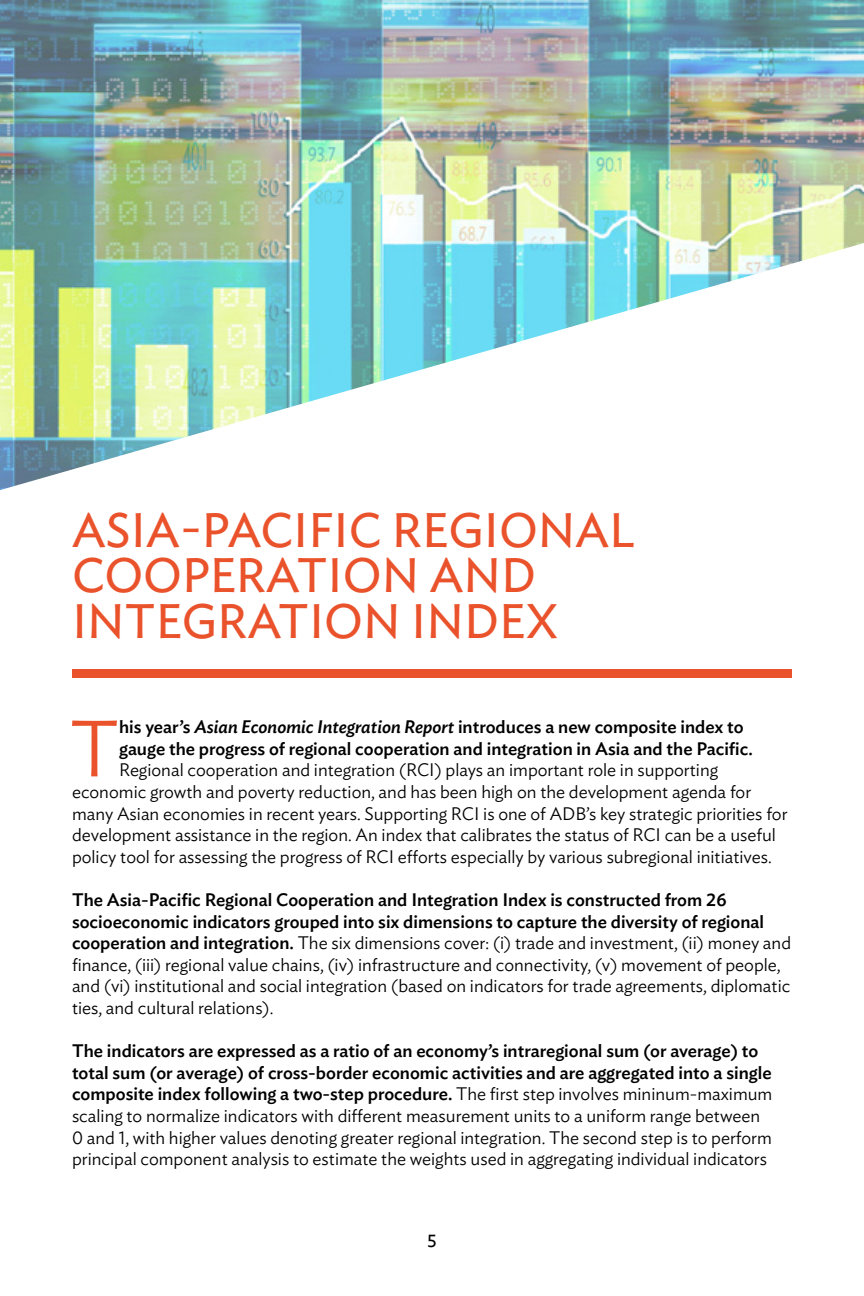
<style>
.page{position:relative;width:864px;height:1296px;background:#fff}
.page>*{position:absolute;margin:0;border:0;box-sizing:border-box;transform-origin:0 0}
.t1{font:300 78.8px "Ideal Sans";color:#ea522b}
.t2{font:48px/45.6px "Ideal Sans";color:#ea522b}
.t3{font:300 18px/21.6px "Ideal Sans";color:#000}
.t4{font:500 18px/21.6px "Ideal Sans";color:#000}
.t5{font:18px "Ideal Sans";color:#000}
.s1{font-style:italic}
.s2{font-weight:500}
</style>
<div class="page">
<img style="left:0;top:0;width:864px;height:490px">
<div style="left:72px;top:669px;width:720px;height:9px;background:#ea522b"></div>
<h2 class="t2" style="left:72px;top:503px;width:564px">ASIA-PACIFIC REGIONAL<br>COOPERATION AND<br>INTEGRATION INDEX</h2>
<h1 class="t1" style="left:70px;top:689px;width:51px">T</h1>
<p class="t4" style="left:119px;top:715px;width:635px">his year’s <span class="s1">Asian Economic Integration Report</span> introduces a new composite index to gauge the progress of regional cooperation and integration in Asia and the Pacific.</p>
<p class="t3" style="left:72px;top:758px;width:717px;text-indent:47px">Regional cooperation and integration (RCI) plays an important role in supporting economic growth and poverty reduction, and has been high on the development agenda for many Asian economies in recent years. Supporting RCI is one of ADB’s key strategic priorities for development assistance in the region. An index that calibrates the status of RCI can be a useful policy tool for assessing the progress of RCI efforts especially by various subregional initiatives.</p>
<p class="t3" style="left:72px;top:887px;width:721px"><span class="s2">The Asia-Pacific Regional Cooperation and Integration Index is constructed from 26 socioeconomic indicators grouped into six dimensions to capture the diversity of regional cooperation and integration.</span> The six dimensions cover: (i) trade and investment, (ii) money and finance, (iii) regional value chains, (iv) infrastructure and connectivity, (v) movement of people, and (vi) institutional and social integration (based on indicators for trade agreements, diplomatic ties, and cultural relations).</p>
<p class="t3" style="left:72px;top:1039px;width:702px"><span class="s2">The indicators are expressed as a ratio of an economy’s intraregional sum (or average) to total sum (or average) of cross-border economic activities and are aggregated into a single composite index following a two-step procedure.</span> The first step involves mininum-maximum scaling to normalize indicators with different measurement units to a uniform range between 0 and 1, with higher values denoting greater regional integration. The second step is to perform principal component analysis to estimate the weights used in aggregating individual indicators</p>
<p class="t5" style="left:427px;top:1227px;width:11px">5</p>
</div>
